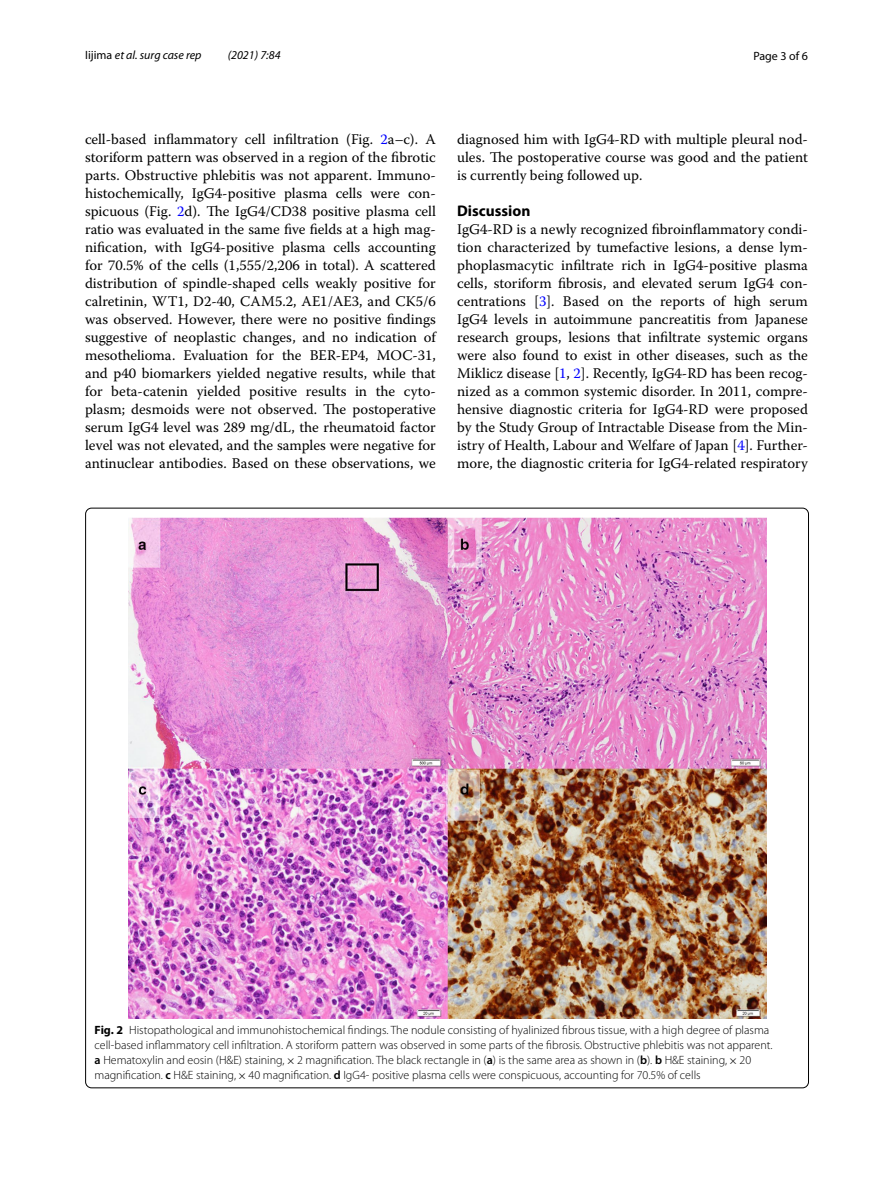
<style>
.page{position:relative;width:893px;height:1187px;background:#fff}
.page>*{position:absolute;margin:0;border:0;box-sizing:border-box;transform-origin:0 0}
.t1{font:700 15.45px "Myriad Pro";color:#000}
.t2{font:14.7px/18px "Warnock Pro";color:#000;text-align:justify}
.t3{font:300 12px/15px "Myriad Pro";color:#000}
.t4{font:italic 12px "Myriad Pro";color:#000}
.t5{font:12px "Myriad Pro";color:#000}
.s1{font-style:normal}
.s2{color:#00f}
.s3{font-weight:700}
.s4{font-weight:600}
.s5{font-family:"MTSY";font-weight:400}
</style>
<div class="page">
<img style="left:128px;top:517px;width:638px;height:501px">
<p class="t4" style="left:85px;top:48px;width:118px"><span class="s1">Iijima</span> et al. surg case rep</p>
<p class="t4" style="left:228px;top:48px;width:54px">(2021) 7:84</p>
<p class="t5" style="left:753px;top:48px;width:56px">Page 3 of 6</p>
<p class="t2" style="left:85px;top:130px;width:352px">cell-based inflammatory cell infiltration (Fig. <span class="s2">2</span>a–c). A storiform pattern was observed in a region of the fibrotic parts. Obstructive phlebitis was not apparent. Immuno&shy;histochemically, IgG4-positive plasma cells were con&shy;spicuous (Fig. <span class="s2">2</span>d). The IgG4/CD38 positive plasma cell ratio was evaluated in the same five fields at a high mag&shy;nification, with IgG4-positive plasma cells accounting for 70.5% of the cells (1,555/2,206 in total). A scattered distribution of spindle-shaped cells weakly positive for calretinin, WT1, D2-40, CAM5.2, AE1/AE3, and CK5/6 was observed. However, there were no positive findings suggestive of neoplastic changes, and no indication of mesothelioma. Evaluation for the BER-EP4, MOC-31, and p40 biomarkers yielded negative results, while that for beta-catenin yielded positive results in the cyto&shy;plasm; desmoids were not observed. The postoperative serum IgG4 level was 289 mg/dL, the rheumatoid factor level was not elevated, and the samples were negative for antinuclear antibodies. Based on these observations, we</p>
<p class="t2" style="left:457px;top:130px;width:352px">diagnosed him with IgG4-RD with multiple pleural nod&shy;ules. The postoperative course was good and the patient is currently being followed up.</p>
<p class="t1" style="left:457px;top:200px;width:75px">Discussion</p>
<p class="t2" style="left:457px;top:220px;width:352px">IgG4-RD is a newly recognized fibroinflammatory condi&shy;tion characterized by tumefactive lesions, a dense lym&shy;phoplasmacytic infiltrate rich in IgG4-positive plasma cells, storiform fibrosis, and elevated serum IgG4 con&shy;centrations [<span class="s2">3</span>]. Based on the reports of high serum IgG4 levels in autoimmune pancreatitis from Japanese research groups, lesions that infiltrate systemic organs were also found to exist in other diseases, such as the Miklicz disease [<span class="s2">1</span>, <span class="s2">2</span>]. Recently, IgG4-RD has been recog&shy;nized as a common systemic disorder. In 2011, compre&shy;hensive diagnostic criteria for IgG4-RD were proposed by the Study Group of Intractable Disease from the Min&shy;istry of Health, Labour and Welfare of Japan [<span class="s2">4</span>]. Further&shy;more, the diagnostic criteria for IgG4-related respiratory</p>
<p class="t3" style="left:95px;top:1022px;width:680px"><span class="s3">Fig. 2</span> Histopathological and immunohistochemical findings. The nodule consisting of hyalinized fibrous tissue, with a high degree of plasma cell-based inflammatory cell infiltration. A storiform pattern was observed in some parts of the fibrosis. Obstructive phlebitis was not apparent. <span class="s4">a</span> Hematoxylin and eosin (H&amp;E) staining,<span class="s5">×</span>2 magnification. The black rectangle in (<span class="s4">a</span>) is the same area as shown in (<span class="s4">b</span>). <span class="s4">b</span> H&amp;E staining,<span class="s5">×</span>20 magnification. <span class="s4">c</span> H&amp;E staining,<span class="s5">×</span>40 magnification. <span class="s4">d</span> IgG4- positive plasma cells were conspicuous, accounting for 70.5% of cells</p>
</div>
